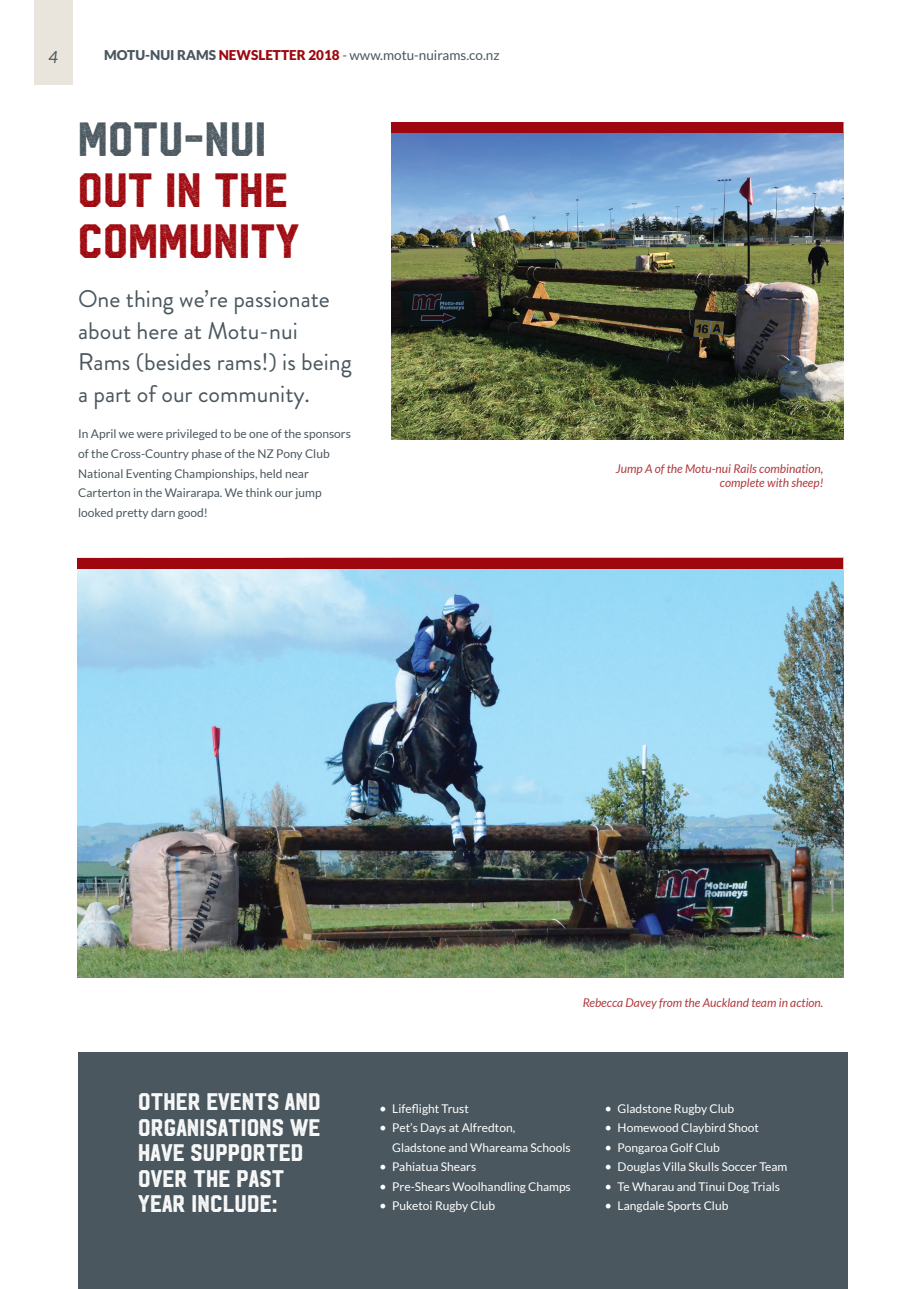
<style>
.page{position:relative;width:919px;height:1289px;background:#fff}
.page>*{position:absolute;margin:0;border:0;box-sizing:border-box;transform-origin:0 0}
.t1{font:48px/51px "Hudson NY Press";color:#9d070d}
.t2{font:48px "Hudson NY Press";color:#4a575e}
.t3{font:24px/31.5px "Brandon Grotesque";color:#4a575e}
.t4{font:24px/25.5px "Hudson NY Press";color:#fff}
.t5{font:italic 16.5px "Lato";color:#4a575e}
.t6{font:13.5px "Lato";color:#4a575e}
.t7{font:12px/19.5px "Lato";color:#fff}
.t8{font:12px/19.5px "Lato";color:#4a575e}
.t9{font:italic 12px/14.4px "Lato";color:#9d070d;text-align:right}
.s1{font-weight:900}
.s2{font-weight:900;color:#9d070d}
.s3{font-family:"Minion Pro";font-size:18px}
</style>
<div class="page">
<div style="left:34px;top:0;width:38px;height:84px;background:#e9e4dc"></div>
<div style="left:78px;top:1052px;width:769px;height:236px;background:#4a575e"></div>
<img style="left:391px;top:133px;width:452px;height:306px">
<img style="left:78px;top:558px;width:765px;height:419px">
<div style="left:77px;top:558px;width:765px;height:10px;background:#9d070d"></div>
<div style="left:391px;top:122px;width:452px;height:11px;background:#9d070d"></div>
<h3 class="t5" style="left:48px;top:47px;width:11px">4</h3>
<p class="t6" style="left:104px;top:48px;width:397px"><span class="s1">MOTU-NUI RAMS</span> <span class="s2">NEWSLETTER 2018</span> - www.motu-nuirams.co.nz</p>
<h1 class="t2" style="left:78px;top:110px;width:190px">MOTU-NUI</h1>
<h1 class="t1" style="left:78px;top:164px;width:223px">OUT IN THE<br>COMMUNITY</h1>
<h2 class="t3" style="left:78px;top:284px;width:275px">One thing we’re passionate about here at Motu-nui<br>Rams (besides rams!) is being a part of our community.</h2>
<p class="t8" style="left:78px;top:424px;width:274px">In April we were privileged to be one of the sponsors of the Cross-Country phase of the NZ Pony Club National Eventing Championships, held near Carterton in the Wairarapa. We think our jump looked pretty darn good!</p>
<p class="t9" style="left:615px;top:461px;width:209px">Jump A of the Motu-nui Rails combination, complete with sheep!</p>
<p class="t9" style="left:582px;top:995px;width:243px">Rebecca Davey from the Auckland team in action.</p>
<h2 class="t4" style="left:138px;top:1088px;width:184px">OTHER EVENTS AND<br>ORGANISATIONS WE<br>HAVE SUPPORTED<br>OVER THE PAST<br>YEAR INCLUDE:</h2>
<p class="t7" style="left:379px;top:1098px;width:91px"><span class="s3">•</span> Lifeflight Trust</p>
<p class="t7" style="left:392px;top:1117px;width:180px;text-indent:-13px"><span class="s3">•</span> Pet’s Days at Alfredton,<br>Gladstone and Whareama Schools</p>
<p class="t7" style="left:379px;top:1156px;width:98px"><span class="s3">•</span> Pahiatua Shears</p>
<p class="t7" style="left:379px;top:1176px;width:193px"><span class="s3">•</span> Pre-Shears Woolhandling Champs</p>
<p class="t7" style="left:379px;top:1195px;width:117px"><span class="s3">•</span> Puketoi Rugby Club</p>
<p class="t7" style="left:605px;top:1098px;width:131px"><span class="s3">•</span> Gladstone Rugby Club</p>
<p class="t7" style="left:605px;top:1117px;width:156px"><span class="s3">•</span> Homewood Claybird Shoot</p>
<p class="t7" style="left:605px;top:1137px;width:116px"><span class="s3">•</span> Pongaroa Golf Club</p>
<p class="t7" style="left:605px;top:1156px;width:184px"><span class="s3">•</span> Douglas Villa Skulls Soccer Team</p>
<p class="t7" style="left:605px;top:1176px;width:177px"><span class="s3">•</span> Te Wharau and Tinui Dog Trials</p>
<p class="t7" style="left:605px;top:1195px;width:125px"><span class="s3">•</span> Langdale Sports Club</p>
</div>
